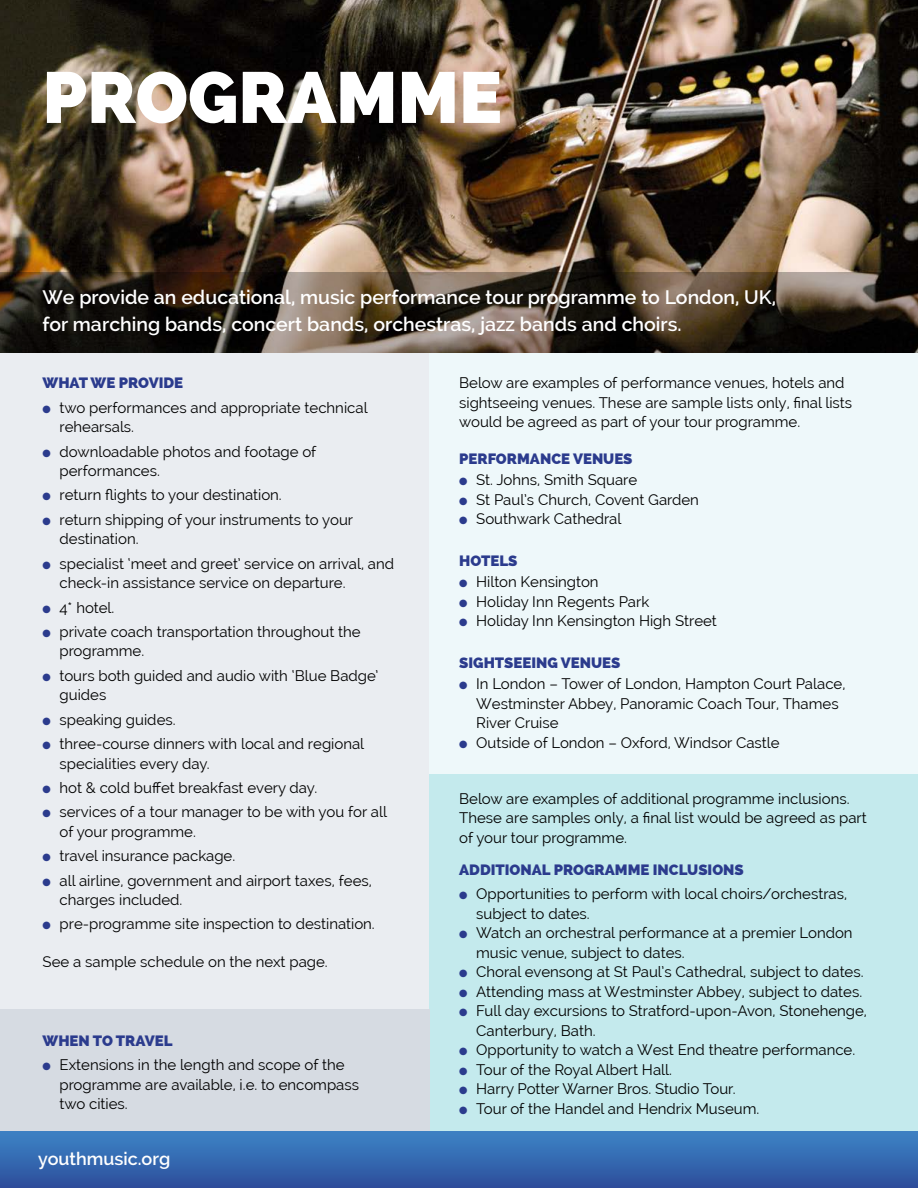
<style>
.page{position:relative;width:918px;height:1188px;background:#fff}
.page>*{position:absolute;margin:0;border:0;box-sizing:border-box;transform-origin:0 0}
.main_head_2{font:800 72px "Raleway";color:#fff}
.standfirst{font:600 19.5px/27px "Raleway";color:#fff}
.t1{font:600 18px "Raleway";color:#fff}
.body{font:15px/19.5px "Raleway";color:#000}
.subhead_01{font:800 15px "Raleway";color:#2b3b8d}
.s1{color:#2b3b8d}
</style>
<div class="page">
<div style="left:0;top:327px;width:429px;height:687px;background:#eaedf1"></div>
<div style="left:429px;top:770px;width:489px;height:362px;background:#c4eaed"></div>
<div style="left:429px;top:327px;width:489px;height:447px;background:#eef8fa"></div>
<img style="left:0;top:0;width:918px;height:272px">
<div style="left:0;top:1010px;width:429px;height:123px;background:#d6dbe2"></div>
<div style="left:0;top:1131px;width:918px;height:57px;background:linear-gradient(to bottom,#3d84c6,#2d4d9b)"></div>
<svg style="left:0;top:272px;width:918px;height:81px;background:#40362b"></svg>
<p class="main_head_2" style="left:43px;top:56px;width:461px">PROGRAMME</p>
<p class="standfirst" style="left:43px;top:284px;width:735px">We provide an educational, music performance tour programme to London, UK, for marching bands, concert bands, orchestras, jazz bands and choirs.</p>
<p class="subhead_01" style="left:43px;top:374px;width:142px">WHAT WE PROVIDE</p>
<p class="body" style="left:60px;top:398px;width:310px;text-indent:-17px"><span class="s1">●</span> two performances and appropriate technical rehearsals.</p>
<p class="body" style="left:60px;top:441px;width:258px;text-indent:-17px"><span class="s1">●</span> downloadable photos and footage of performances.</p>
<p class="body" style="left:43px;top:485px;width:241px"><span class="s1">●</span> return flights to your destination.</p>
<p class="body" style="left:60px;top:510px;width:295px;text-indent:-17px"><span class="s1">●</span> return shipping of your instruments to your destination.</p>
<p class="body" style="left:60px;top:554px;width:336px;text-indent:-17px"><span class="s1">●</span> specialist ‘meet and greet’ service on arrival, and check-in assistance service on departure.</p>
<p class="body" style="left:43px;top:597px;width:73px"><span class="s1">●</span> 4* hotel.</p>
<p class="body" style="left:60px;top:622px;width:303px;text-indent:-17px"><span class="s1">●</span> private coach transportation throughout the programme.</p>
<p class="body" style="left:60px;top:666px;width:321px;text-indent:-17px"><span class="s1">●</span> tours both guided and audio with ‘Blue Badge’ guides</p>
<p class="body" style="left:43px;top:710px;width:135px"><span class="s1">●</span> speaking guides.</p>
<p class="body" style="left:60px;top:734px;width:306px;text-indent:-17px"><span class="s1">●</span> three-course dinners with local and regional specialities every day.</p>
<p class="body" style="left:43px;top:778px;width:276px"><span class="s1">●</span> hot &amp; cold buffet breakfast every day.</p>
<p class="body" style="left:60px;top:802px;width:329px;text-indent:-17px"><span class="s1">●</span> services of a tour manager to be with you for all of your programme.</p>
<p class="body" style="left:43px;top:846px;width:194px"><span class="s1">●</span> travel insurance package.</p>
<p class="body" style="left:60px;top:870px;width:314px;text-indent:-17px"><span class="s1">●</span> all airline, government and airport taxes, fees, charges included.</p>
<p class="body" style="left:43px;top:914px;width:334px"><span class="s1">●</span> pre-programme site inspection to destination.</p>
<p class="body" style="left:43px;top:951px;width:287px">See a sample schedule on the next page.</p>
<p class="subhead_01" style="left:43px;top:1032px;width:132px">WHEN TO TRAVEL</p>
<p class="body" style="left:60px;top:1055px;width:301px;text-indent:-17px"><span class="s1">●</span> Extensions in the length and scope of the programme are available, i.e. to encompass two cities.</p>
<p class="t1" style="left:38px;top:1148px;width:134px">youthmusic.org</p>
<p class="body" style="left:459px;top:373px;width:394px">Below are examples of performance venues, hotels and sightseeing venues. These are sample lists only, final lists would be agreed as part of your tour programme.</p>
<p class="subhead_01" style="left:459px;top:450px;width:175px">PERFORMANCE VENUES</p>
<p class="body" style="left:459px;top:470px;width:180px"><span class="s1">●</span> St. Johns, Smith Square</p>
<p class="body" style="left:459px;top:490px;width:241px"><span class="s1">●</span> St Paul’s Church, Covent Garden</p>
<p class="body" style="left:459px;top:509px;width:164px"><span class="s1">●</span> Southwark Cathedral</p>
<p class="subhead_01" style="left:459px;top:552px;width:60px">HOTELS</p>
<p class="body" style="left:459px;top:572px;width:141px"><span class="s1">●</span> Hilton Kensington</p>
<p class="body" style="left:459px;top:592px;width:192px"><span class="s1">●</span> Holiday Inn Regents Park</p>
<p class="body" style="left:459px;top:611px;width:259px"><span class="s1">●</span> Holiday Inn Kensington High Street</p>
<p class="subhead_01" style="left:459px;top:654px;width:163px">SIGHTSEEING VENUES</p>
<p class="body" style="left:476px;top:674px;width:371px;text-indent:-17px"><span class="s1">●</span> In London – Tower of London, Hampton Court Palace,<br>Westminster Abbey, Panoramic Coach Tour, Thames<br>River Cruise</p>
<p class="body" style="left:459px;top:733px;width:322px"><span class="s1">●</span> Outside of London – Oxford, Windsor Castle</p>
<p class="body" style="left:459px;top:788px;width:409px">Below are examples of additional programme inclusions.<br>These are samples only, a final list would be agreed as part of your tour programme.</p>
<p class="subhead_01" style="left:459px;top:861px;width:286px">ADDITIONAL PROGRAMME INCLUSIONS</p>
<p class="body" style="left:476px;top:884px;width:372px;text-indent:-17px"><span class="s1">●</span> Opportunities to perform with local choirs/orchestras, subject to dates.</p>
<p class="body" style="left:476px;top:923px;width:378px;text-indent:-17px"><span class="s1">●</span> Watch an orchestral performance at a premier London music venue, subject to dates.</p>
<p class="body" style="left:459px;top:962px;width:406px"><span class="s1">●</span> Choral evensong at St Paul’s Cathedral, subject to dates.</p>
<p class="body" style="left:459px;top:982px;width:404px"><span class="s1">●</span> Attending mass at Westminster Abbey, subject to dates.</p>
<p class="body" style="left:476px;top:1001px;width:392px;text-indent:-17px"><span class="s1">●</span> Full day excursions to Stratford-upon-Avon, Stonehenge,<br>Canterbury, Bath.</p>
<p class="body" style="left:459px;top:1040px;width:398px"><span class="s1">●</span> Opportunity to watch a West End theatre performance.</p>
<p class="body" style="left:459px;top:1060px;width:214px"><span class="s1">●</span> Tour of the Royal Albert Hall.</p>
<p class="body" style="left:459px;top:1079px;width:278px"><span class="s1">●</span> Harry Potter Warner Bros. Studio Tour.</p>
<p class="body" style="left:459px;top:1099px;width:302px"><span class="s1">●</span> Tour of the Handel and Hendrix Museum.</p>
</div>
